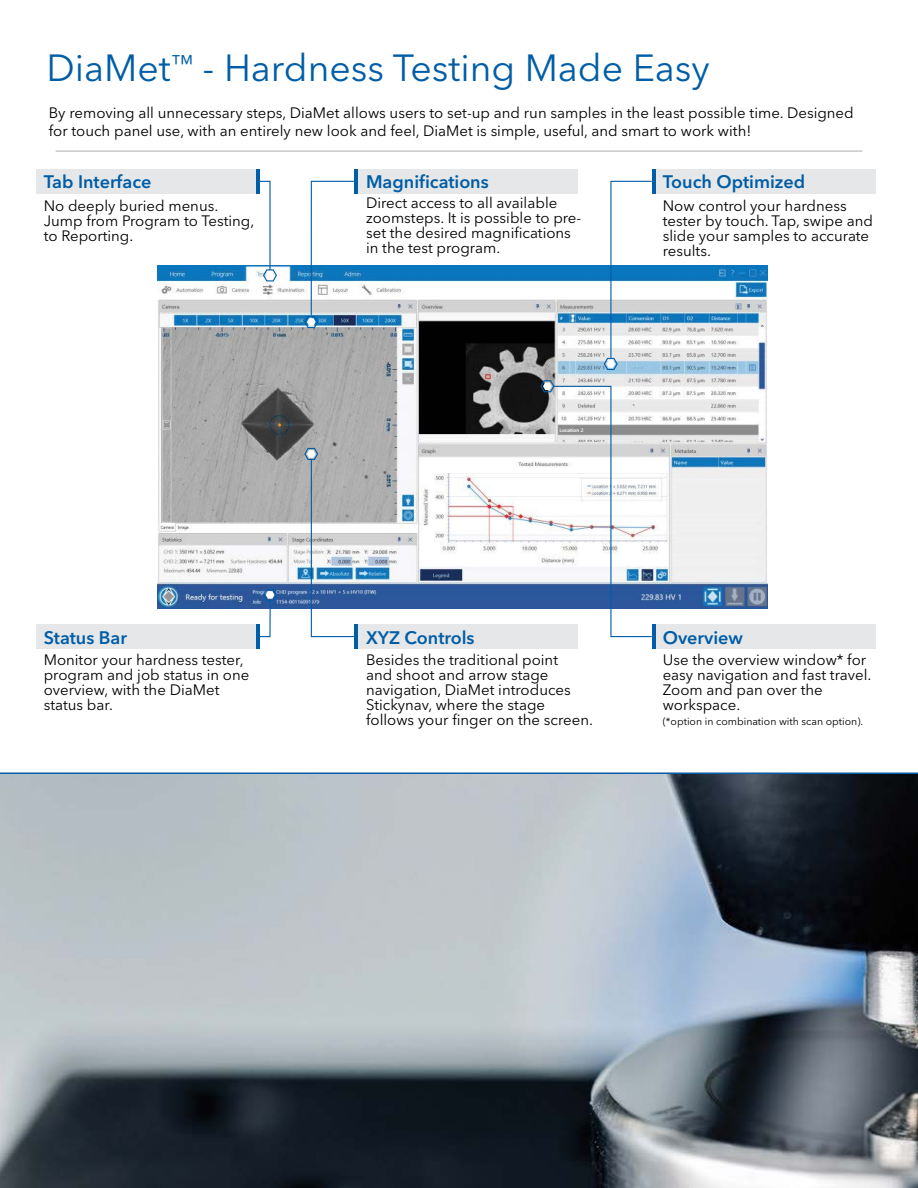
<style>
.page{position:relative;width:918px;height:1188px;background:#fff}
.page>*{position:absolute;margin:0;border:0;box-sizing:border-box;transform-origin:0 0}
.t1{font:37.5px "Avenir Next LT Pro";color:#005da6}
.t2{font:600 18px "Avenir Next LT Pro";color:#005da6}
.t3{font:15px/15px "Avenir Next LT Pro";color:#000}
.t4{font:10.5px "Avenir Next LT Pro";color:#000}
</style>
<div class="page">
<img style="left:0;top:774px;width:918px;height:414px">
<hr style="left:0;top:772px;width:918px;height:2px;background:#005da6">
<img style="left:158px;top:266px;width:610px;height:343px">
<div style="left:36px;top:169px;width:220px;height:24px;background:#e6e7e8"></div>
<hr style="left:256px;top:169px;width:4px;height:24px;background:#005da6">
<div style="left:357px;top:169px;width:221px;height:24px;background:#e6e7e8"></div>
<hr style="left:354px;top:169px;width:3px;height:24px;background:#005da6">
<div style="left:655px;top:169px;width:220px;height:24px;background:#e6e7e8"></div>
<hr style="left:652px;top:169px;width:3px;height:24px;background:#005da6">
<svg style="left:259px;top:180px;width:19px;height:102px"></svg>
<svg style="left:304px;top:180px;width:51px;height:149px"></svg>
<svg style="left:603px;top:180px;width:50px;height:191px"></svg>
<div style="left:36px;top:624px;width:220px;height:25px;background:#e6e7e8"></div>
<hr style="left:256px;top:624px;width:4px;height:25px;background:#005da6">
<div style="left:357px;top:624px;width:221px;height:25px;background:#e6e7e8"></div>
<hr style="left:354px;top:624px;width:3px;height:25px;background:#005da6">
<div style="left:655px;top:624px;width:220px;height:25px;background:#e6e7e8"></div>
<hr style="left:652px;top:624px;width:3px;height:25px;background:#005da6">
<svg style="left:259px;top:588px;width:19px;height:50px"></svg>
<svg style="left:304px;top:447px;width:51px;height:191px"></svg>
<svg style="left:540px;top:379px;width:113px;height:259px"></svg>
<hr style="left:56px;top:150px;width:806px;height:2px;background:#cac8c7">
<h1 class="t1" style="left:46px;top:46px;width:665px">DiaMet<sup>™</sup> - Hardness Testing Made Easy</h1>
<p class="t3" style="left:49px;top:104px;width:807px;line-height:18px">By removing all unnecessary steps, DiaMet allows users to set-up and run samples in the least possible time. Designed for touch panel use, with an entirely new look and feel, DiaMet is simple, useful, and smart to work with!</p>
<p class="t2" style="left:44px;top:171px;width:109px">Tab Interface</p>
<p class="t2" style="left:366px;top:171px;width:124px">Magnifications</p>
<p class="t2" style="left:663px;top:171px;width:144px">Touch Optimized</p>
<p class="t3" style="left:44px;top:198px;width:212px">No deeply buried menus.<br>Jump from Program to Testing, to Reporting.</p>
<p class="t3" style="left:366px;top:195px;width:217px">Direct access to all available zoomsteps. It is possible to pre&shy;set the desired magnifications in the test program.</p>
<p class="t3" style="left:663px;top:198px;width:212px">Now control your hardness tester by touch. Tap, swipe and slide your samples to accurate results.</p>
<p class="t2" style="left:44px;top:627px;width:85px">Status Bar</p>
<p class="t3" style="left:44px;top:652px;width:207px">Monitor your hardness tester, program and job status in one overview, with the DiaMet status bar.</p>
<p class="t2" style="left:366px;top:627px;width:110px">XYZ Controls</p>
<p class="t3" style="left:366px;top:652px;width:228px">Besides the traditional point<br>and shoot and arrow stage navigation, DiaMet introduces<br>Stickynav, where the stage follows your finger on the screen.</p>
<p class="t2" style="left:663px;top:627px;width:82px">Overview</p>
<p class="t3" style="left:663px;top:652px;width:210px">Use the overview window* for easy navigation and fast travel.<br>Zoom and pan over the workspace.</p>
<p class="t4" style="left:663px;top:715px;width:202px">(*option in combination with scan option).</p>
</div>
